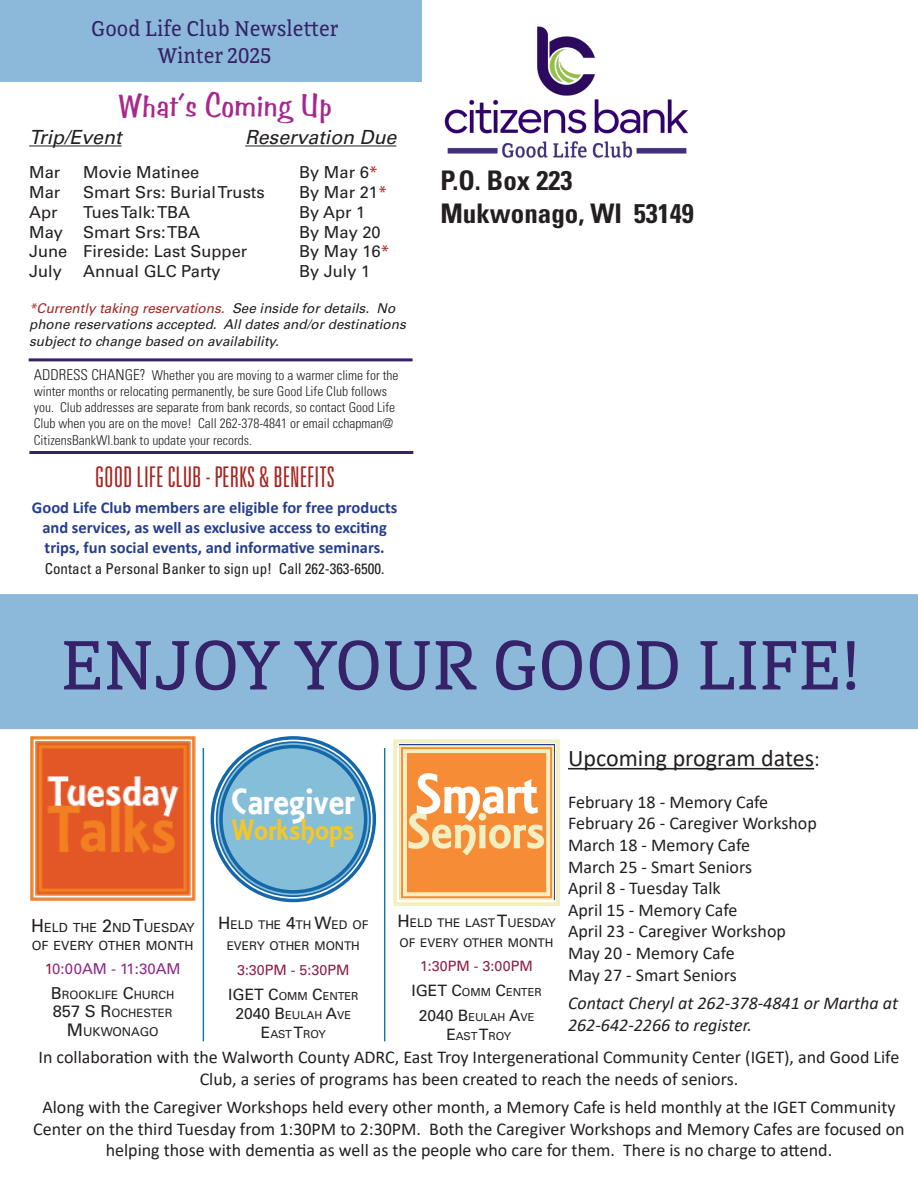
<style>
.page{position:relative;width:918px;height:1188px;background:#fff}
.page>*{position:absolute;margin:0;border:0;box-sizing:border-box;transform-origin:0 0}
.t1{font:73.5px "Directa Serif Variable";color:#352268}
.t2{font:61.2px "ARESSENCE";color:#fff}
.t3{font:54.15px "ARESSENCE";color:#f3efc2}
.t4{font:39.3px "ARESSENCE";color:#fff}
.Article_Title{font:33px "Benguiat Frisky";color:#a8278e}
.t5{font:31.95px "ARESSENCE";color:#f3c629}
.t6{font:300 ultra-condensed 28.5px "Univers LT Std";color:#a52521}
.t7{font:700 condensed 27px "Univers LT Std";color:#231f20}
.t8{font:24px "Calibri";color:#231f20}
.t9{font:22.5px "Directa Serif Variable";color:#352268}
.t10{font:italic 19.5px "Univers LT Std";color:#231f20}
.t11{font:18px/21.6px "Calibri";color:#231f20;text-align:center}
.t12{font:italic 18px/21.6px "Calibri";color:#231f20}
.t13{font:16.5px "Univers LT Std";color:#231f20}
.t14{font:700 16.5px/19.8px "Calibri";color:#253f8e;text-align:center}
.t15{font:15.6px "Univers LT Std";color:#231f20}
.t16{font:condensed 15px "Univers LT Std";color:#231f20}
.t17{font:15px "Univers LT Std";color:#8f278d}
.t18{font:14.25px "Univers LT Std";color:#8c1f44}
.t19{font:300 condensed 13.5px/16.2px "Univers LT Std";color:#231f20}
.t20{font:italic 13.5px/16.2px "Univers LT Std";color:#231f20}
.t21{font:12.6px/18px "Univers LT Std";color:#231f20}
.t22{font:12.15px "Univers LT Std";color:#231f20}
.t23{font:12px/20.5px "Univers LT Std";color:#231f20;text-align:center}
.t24{font:11.55px "Univers LT Std";color:#231f20}
.t25{font:10.95px "Univers LT Std";color:#231f20}
.s1{color:#a52521}
.s2{font-size:15px}
.s3{font-size:21px}
.s4{font-size:17.1px}
.s5{font-size:15.6px}
.s6{font-size:18px}
.s7{color:#8c1f44}
.s8{font-size:16.5px}
.s9{font-size:17.4px}
</style>
<div class="page">
<div style="left:0;top:594px;width:918px;height:135px;background:#8cb9d9"></div>
<div style="left:2px;top:608px;width:916px;height:108px;background:#8cb9d9"></div>
<div style="left:0;top:0;width:421px;height:81px;background:#8cb9d9"></div>
<hr style="left:29px;top:145px;width:93px;height:1px;background:#231f20">
<hr style="left:245px;top:145px;width:151px;height:1px;background:#231f20">
<hr style="left:29px;top:358px;width:384px;height:3px;background:#352268">
<hr style="left:29px;top:451px;width:384px;height:3px;background:#352268">
<img style="left:444px;top:26px;width:244px;height:132px">
<hr style="left:203px;top:748px;width:1px;height:293px;background:#1076a8">
<div style="left:217px;top:742px;width:153px;height:154px;background:#85bed8;border-radius:50%"></div>
<div style="left:211px;top:736px;width:165px;height:166px;border:3px solid #1467a8;border-radius:50%"></div>
<div style="left:219px;top:745px;width:148px;height:149px;border:3px solid #1467a8;border-radius:50%"></div>
<img style="left:30px;top:736px;width:166px;height:165px">
<svg style="left:393px;top:739px;width:167px;height:167px;background:#f39b4f"></svg>
<div style="left:399px;top:745px;width:155px;height:155px;border:2px solid #f3efc2"></div>
<div style="left:403px;top:749px;width:147px;height:147px;border:4px solid #f3efc2"></div>
<hr style="left:384px;top:748px;width:1px;height:293px;background:#1076a8">
<hr style="left:568px;top:768px;width:246px;height:1px;background:#231f20">
<p class="t9" style="left:91px;top:15px;width:249px">Good Life Club Newsletter</p>
<p class="t9" style="left:158px;top:42px;width:115px">Winter 2025</p>
<p class="Article_Title" style="left:118px;top:85px;width:215px">What’s Coming Up</p>
<p class="t10" style="left:29px;top:126px;width:94px">Trip/Event</p>
<p class="t10" style="left:245px;top:126px;width:153px">Reservation Due</p>
<p class="t13" style="left:29px;top:163px;width:33px">Mar</p>
<p class="t13" style="left:83px;top:163px;width:118px">Movie Matinee</p>
<p class="t13" style="left:299px;top:163px;width:80px">By Mar 6<span class="s1">*</span></p>
<p class="t13" style="left:29px;top:182px;width:33px">Mar</p>
<p class="t13" style="left:83px;top:182px;width:183px">Smart Srs: Burial Trusts</p>
<p class="t13" style="left:299px;top:182px;width:90px">By Mar 21<span class="s1">*</span></p>
<p class="t13" style="left:29px;top:202px;width:30px">Apr</p>
<p class="t13" style="left:83px;top:202px;width:109px">Tues Talk: TBA</p>
<p class="t13" style="left:299px;top:202px;width:68px">By Apr 1</p>
<p class="t13" style="left:29px;top:222px;width:173px">May Smart Srs: TBA</p>
<p class="t13" style="left:299px;top:222px;width:83px">By May 20</p>
<p class="t13" style="left:29px;top:242px;width:220px">June Fireside: Last Supper</p>
<p class="t13" style="left:299px;top:242px;width:92px">By May 16<span class="s1">*</span></p>
<p class="t13" style="left:29px;top:262px;width:34px">July</p>
<p class="t13" style="left:83px;top:262px;width:139px">Annual GLC Party</p>
<p class="t13" style="left:299px;top:262px;width:73px">By July 1</p>
<p class="t20" style="left:29px;top:301px;width:378px"><span class="s1">*Currently taking reservations.</span> See inside for details. No phone reservations accepted. All dates and/or destinations subject to change based on availability.</p>
<p class="t19" style="left:34px;top:367px;width:366px"><span class="s2">ADDRESS CHANGE?</span> Whether you are moving to a warmer clime for the winter months or relocating permanently, be sure Good Life Club follows you. Club addresses are separate from bank records, so contact Good Life Club when you are on the move! Call 262-378-4841 or email cchapman@ CitizensBankWI.bank to update your records.</p>
<p class="t6" style="left:95px;top:462px;width:242px">GOOD LIFE CLUB - PERKS &amp; BENEFITS</p>
<p class="t14" style="left:32px;top:498px;width:367px">Good Life Club members are eligible for free products and services, as well as exclusive access to exciting trips, fun social events, and informative seminars.</p>
<p class="t16" style="left:45px;top:559px;width:341px">Contact a Personal Banker to sign up! Call 262-363-6500.</p>
<p class="t7" style="left:440px;top:164px;width:133px">P.O. Box 223</p>
<p class="t7" style="left:440px;top:196px;width:255px">Mukwonago, WI 53149</p>
<p class="t1" style="left:61px;top:622px;width:801px">ENJOY YOUR GOOD LIFE!</p>
<p class="t8" style="left:568px;top:741px;width:253px">Upcoming program dates<span class="s3">:</span></p>
<p class="t11" style="left:568px;top:791px;width:202px">February 18 - Memory Cafe</p>
<p class="t11" style="left:568px;top:812px;width:250px">February 26 - Caregiver Workshop</p>
<p class="t11" style="left:568px;top:834px;width:183px">March 18 - Memory Cafe</p>
<p class="t11" style="left:568px;top:855px;width:186px">March 25 - Smart Seniors</p>
<p class="t11" style="left:568px;top:877px;width:154px">April 8 - Tuesday Talk</p>
<p class="t11" style="left:568px;top:899px;width:171px">April 15 - Memory Cafe</p>
<p class="t11" style="left:568px;top:920px;width:219px">April 23 - Caregiver Workshop</p>
<p class="t11" style="left:568px;top:942px;width:168px">May 20 - Memory Cafe</p>
<p class="t11" style="left:568px;top:963px;width:170px">May 27 - Smart Seniors</p>
<p class="t12" style="left:568px;top:991px;width:331px">Contact Cheryl at 262-378-4841 or Martha at<br>262-642-2266 to register.</p>
<p class="t2" style="left:415px;top:759px;width:124px">Smart</p>
<p class="t4" style="left:232px;top:779px;width:124px">Caregiver</p>
<p class="t3" style="left:407px;top:800px;width:140px">Seniors</p>
<p class="t5" style="left:232px;top:812px;width:124px">Workshops</p>
<p class="t23" style="left:397px;top:912px;width:160px;text-align:left"><span class="s4">H</span> ELD THE LAST<span class="s4">T</span>UESDAY<br>OF EVERY OTHER MONTH</p>
<p class="t18" style="left:420px;top:957px;width:102px">1:30PM - 3:00PM</p>
<p class="t15" style="left:411px;top:981px;width:10px">IGET</p>
<p class="t25" style="left:451px;top:986px;width:92px"><span class="s5">C</span>OMM <span class="s5">C</span>ENTER</p>
<p class="t25" style="left:419px;top:1011px;width:117px"><span class="s5">2040 B</span> EULAH <span class="s5">A</span>VE</p>
<p class="t25" style="left:446px;top:1030px;width:66px"><span class="s5">E</span>AST<span class="s5">T</span>ROY</p>
<p class="t11" style="left:39px;top:1046px;width:862px">In collaboration with the Walworth County ADRC, East Troy Intergenerational Community Center (IGET), and Good Life<br>Club, a series of programs has been created to reach the needs of seniors.</p>
<p class="t11" style="left:33px;top:1096px;width:873px">Along with the Caregiver Workshops held every other month, a Memory Cafe is held monthly at the IGET Community<br>Center on the third Tuesday from 1:30PM to 2:30PM. Both the Caregiver Workshops and Memory Cafes are focused on helping those with dementia as well as the people who care for them. There is no charge to attend.</p>
<p class="t23" style="left:218px;top:915px;width:152px"><span class="s4">H</span> ELD THE <span class="s4">4</span>TH <span class="s4">W</span>ED OF<br>EVERY OTHER MONTH</p>
<p class="t18" style="left:237px;top:962px;width:102px">3:30PM - 5:30PM</p>
<p class="t15" style="left:228px;top:985px;width:10px">IGET</p>
<p class="t25" style="left:268px;top:990px;width:92px"><span class="s5">C</span>OMM <span class="s5">C</span>ENTER</p>
<p class="t25" style="left:235px;top:1009px;width:117px"><span class="s5">2040 B</span> EULAH <span class="s5">A</span>VE</p>
<p class="t25" style="left:261px;top:1027px;width:66px"><span class="s5">E</span>AST<span class="s5">T</span>ROY</p>
<p class="t21" style="left:31px;top:918px;width:165px"><span class="s6">H</span> ELD THE <span class="s6">2</span>ND<span class="s6">T</span>UESDAY<br>OF EVERY OTHER MONTH</p>
<p class="t17" style="left:45px;top:960px;width:124px"><span class="s7">1</span>0:00AM - 11:30AM</p>
<p class="t24" style="left:51px;top:988px;width:125px"><span class="s8">B</span> ROOKLIFE <span class="s8">C</span>HURCH</p>
<p class="t24" style="left:53px;top:1006px;width:121px"><span class="s8">857 S R</span>OCHESTER</p>
<p class="t22" style="left:67px;top:1024px;width:93px"><span class="s9">M</span> UKWONAGO</p>
</div>
